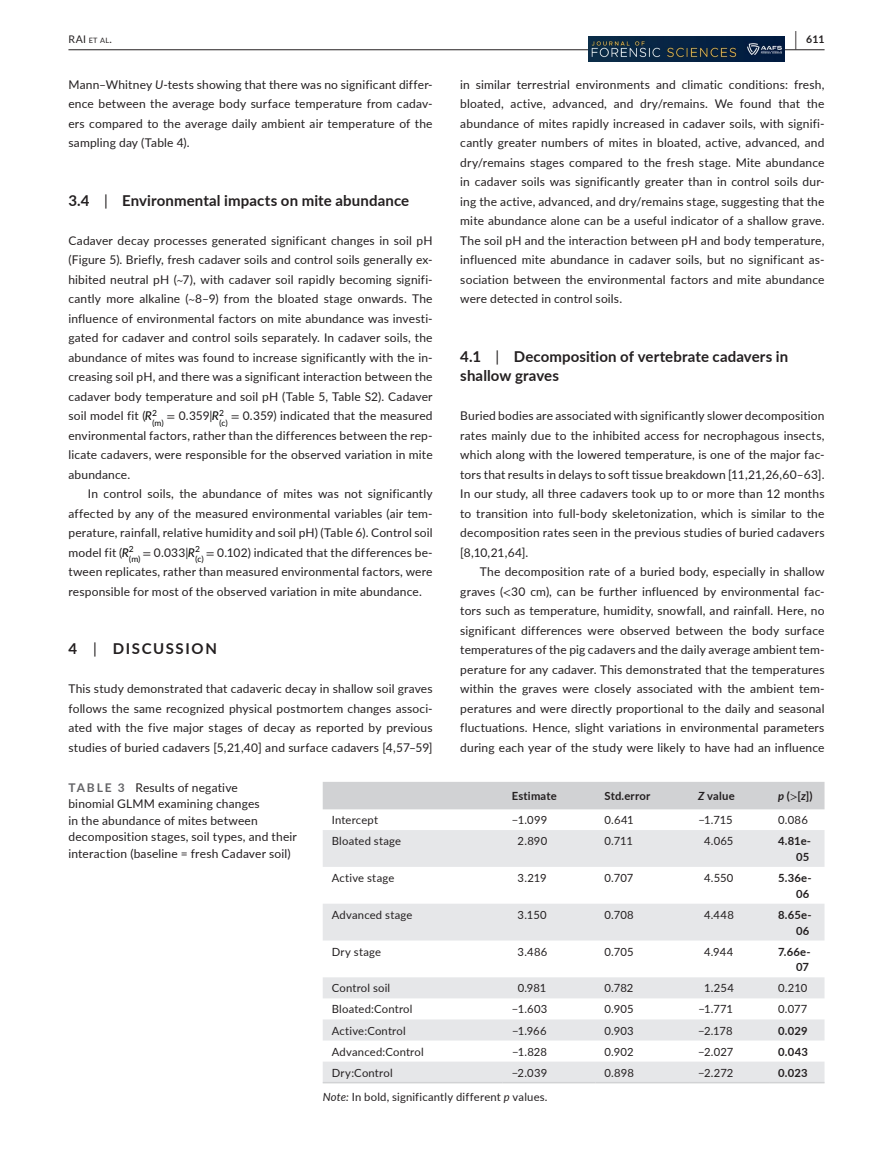
<style>
.page{position:relative;width:893px;height:1174px;background:#fff}
.page>*{position:absolute;margin:0;border:0;box-sizing:border-box;transform-origin:0 0}
.t1{font:700 15px/19.5px "Lato";letter-spacing:.01em;color:#231f20}
.t2{font:700 15px "Lato";letter-spacing:.11em;color:#231f20}
.t3{font:12px/19.5px "Lato";letter-spacing:.015em;color:#231f20;text-align:justify}
.t4{font:11.25px "Lato";letter-spacing:.015em;color:#231f20}
.t5{font:700 11.25px/15.8px "Lato";letter-spacing:.015em;color:#231f20;text-align:right}
.t6{font:10.5px "Lato";color:#231f20}
.t7{font:700 10.5px "Lato";color:#231f20}
.s1{font-size:7.35px}
.s2{font-size:19.5px}
.s3{font-style:italic}
.s4{font-weight:400}
.s5{font-family:"STIX"}
.s6{font-style:italic;color:#000}
.s7{font-family:"STIX";font-weight:400}
.s8{font-weight:700;color:#636366}
</style>
<div class="page">
<hr style="left:68px;top:49px;width:756px;height:1px;background:#231f20">
<img style="left:588px;top:36px;width:197px;height:26px">
<div style="left:323px;top:782px;width:501px;height:27px;background:#d1d2d4"></div>
<svg style="left:323px;top:830px;width:501px;height:252px;fill:#e6e7e9"></svg>
<hr style="left:323px;top:1082px;width:180px;height:1px;background:#d1d2d4">
<hr style="left:503px;top:1082px;width:92px;height:1px;background:#d1d2d4">
<hr style="left:595px;top:1082px;width:94px;height:1px;background:#d1d2d4">
<hr style="left:689px;top:1082px;width:80px;height:1px;background:#d1d2d4">
<hr style="left:769px;top:1082px;width:55px;height:1px;background:#d1d2d4">
<p class="t6" style="left:68px;top:31px;width:45px">RAI <span class="s1">et al</span>.</p>
<p class="t7" style="left:795px;top:31px;width:31px"><span class="s2">|</span> 611</p>
<p class="t3" style="left:68px;top:74px;width:366px">Mann–Whitney <span class="s3">U</span>-tests showing that there was no significant differ&shy;ence between the average body surface temperature from cadav&shy;ers compared to the average daily ambient air temperature of the sampling day (Table 4).</p>
<p class="t3" style="left:460px;top:74px;width:366px">in similar terrestrial environments and climatic conditions: fresh, bloated, active, advanced, and dry/remains. We found that the abundance of mites rapidly increased in cadaver soils, with signifi&shy;cantly greater numbers of mites in bloated, active, advanced, and dry/remains stages compared to the fresh stage. Mite abundance in cadaver soils was significantly greater than in control soils dur&shy;ing the active, advanced, and dry/remains stage, suggesting that the mite abundance alone can be a useful indicator of a shallow grave.<br>The soil pH and the interaction between pH and body temperature, influenced mite abundance in cadaver soils, but no significant as&shy;sociation between the environmental factors and mite abundance were detected in control soils.</p>
<p class="t1" style="left:68px;top:190px;width:342px">3.4 <span class="s4">|</span> Environmental impacts on mite abundance</p>
<p class="t3" style="left:68px;top:230px;width:366px">Cadaver decay processes generated significant changes in soil pH (Figure 5). Briefly, fresh cadaver soils and control soils generally ex&shy;hibited neutral pH (<span class="s5">~</span>7), with cadaver soil rapidly becoming signifi&shy;cantly more alkaline (<span class="s5">~</span>8–9) from the bloated stage onwards. The influence of environmental factors on mite abundance was investi&shy;gated for cadaver and control soils separately. In cadaver soils, the abundance of mites was found to increase significantly with the in&shy;creasing soil pH, and there was a significant interaction between the cadaver body temperature and soil pH (Table 5, Table S2). Cadaver soil model fit (<span class="s6">R</span><sup>2</sup></p>
<p class="t1" style="left:460px;top:346px;width:329px">4.1 <span class="s4">|</span> Decomposition of vertebrate cadavers in shallow graves</p>
<p class="t3" style="left:460px;top:405px;width:366px">Buried bodies are associated with significantly slower decomposition rates mainly due to the inhibited access for necrophagous insects, which along with the lowered temperature, is one of the major fac&shy;tors that results in delays to soft tissue breakdown [11,21,26,60–63].<br>In our study, all three cadavers took up to or more than 12 months to transition into full-body skeletonization, which is similar to the decomposition rates seen in the previous studies of buried cadavers [8,10,21,64].</p>
<p class="t3" style="left:460px;top:561px;width:366px;text-indent:20px">The decomposition rate of a buried body, especially in shallow graves (<span class="s5">&lt;</span>30 cm), can be further influenced by environmental fac&shy;tors such as temperature, humidity, snowfall, and rainfall. Here, no significant differences were observed between the body surface temperatures of the pig cadavers and the daily average ambient tem&shy;perature for any cadaver. This demonstrated that the temperatures within the graves were closely associated with the ambient tem&shy;peratures and were directly proportional to the daily and seasonal fluctuations. Hence, slight variations in environmental parameters during each year of the study were likely to have had an influence</p>
<p class="t5" style="left:512px;top:787px;width:47px">Estimate</p>
<p class="t5" style="left:604px;top:787px;width:47px">Std.error</p>
<p class="t5" style="left:698px;top:787px;width:38px"><span class="s3">Z</span> value</p>
<p class="t5" style="left:778px;top:787px;width:36px"><span class="s3">p</span> (<span class="s7">&gt;</span>[<span class="s3">z</span>])</p>
<p class="t3" style="left:152px;top:405px;width:73px"><sub>(m)</sub> <span class="s5">=</span> 0.359|<span class="s6">R</span><sup>2</sup></p>
<p class="t3" style="left:68px;top:405px;width:366px;text-indent:151px"><sub>(c)</sub> <span class="s5">=</span> 0.359) indicated that the measured environmental factors, rather than the differences between the rep&shy;licate cadavers, were responsible for the observed variation in mite abundance.</p>
<p class="t3" style="left:68px;top:483px;width:366px;text-indent:20px">In control soils, the abundance of mites was not significantly affected by any of the measured environmental variables (air tem&shy;perature, rainfall, relative humidity and soil pH) (Table 6). Control soil model fit (<span class="s6">R</span><sup>2</sup></p>
<p class="t3" style="left:129px;top:542px;width:73px"><sub>(m)</sub> <span class="s5">=</span> 0.033|<span class="s6">R</span><sup>2</sup></p>
<p class="t3" style="left:68px;top:542px;width:366px;text-indent:127px"><sub>(c)</sub> <span class="s5">=</span> 0.102) indicated that the differences be&shy;tween replicates, rather than measured environmental factors, were responsible for most of the observed variation in mite abundance.</p>
<p class="t2" style="left:68px;top:638px;width:150px">4 <span class="s4">|</span> DISCUSSION</p>
<p class="t3" style="left:68px;top:678px;width:366px">This study demonstrated that cadaveric decay in shallow soil graves follows the same recognized physical postmortem changes associ&shy;ated with the five major stages of decay as reported by previous studies of buried cadavers [5,21,40] and surface cadavers [4,57–59]</p>
<p class="t3" style="left:68px;top:778px;width:230px;line-height:16.5px;text-align:left"><span class="s8">TABLE 3</span> Results of negative<br>binomial GLMM examining changes<br>in the abundance of mites between decomposition stages, soil types, and their interaction (baseline = fresh Cadaver soil)</p>
<p class="t4" style="left:332px;top:812px;width:48px">Intercept</p>
<p class="t4" style="left:512px;top:812px;width:37px">−1.099</p>
<p class="t4" style="left:604px;top:812px;width:31px">0.641</p>
<p class="t4" style="left:698px;top:812px;width:36px">−1.715</p>
<p class="t4" style="left:778px;top:812px;width:31px">0.086</p>
<p class="t4" style="left:332px;top:833px;width:71px">Bloated stage</p>
<p class="t4" style="left:518px;top:833px;width:31px">2.890</p>
<p class="t4" style="left:604px;top:833px;width:30px">0.711</p>
<p class="t4" style="left:704px;top:833px;width:31px">4.065</p>
<p class="t5" style="left:778px;top:832px;width:35px">4.81e-<br>05</p>
<p class="t4" style="left:332px;top:869px;width:64px">Active stage</p>
<p class="t4" style="left:518px;top:869px;width:31px">3.219</p>
<p class="t4" style="left:604px;top:869px;width:30px">0.707</p>
<p class="t4" style="left:704px;top:869px;width:31px">4.550</p>
<p class="t5" style="left:778px;top:869px;width:35px">5.36e-<br>06</p>
<p class="t4" style="left:332px;top:906px;width:82px">Advanced stage</p>
<p class="t4" style="left:518px;top:906px;width:31px">3.150</p>
<p class="t4" style="left:604px;top:906px;width:31px">0.708</p>
<p class="t4" style="left:704px;top:906px;width:31px">4.448</p>
<p class="t5" style="left:778px;top:906px;width:35px">8.65e-<br>06</p>
<p class="t4" style="left:332px;top:943px;width:51px">Dry stage</p>
<p class="t4" style="left:518px;top:943px;width:31px">3.486</p>
<p class="t4" style="left:604px;top:943px;width:31px">0.705</p>
<p class="t4" style="left:704px;top:943px;width:31px">4.944</p>
<p class="t5" style="left:778px;top:943px;width:34px">7.66e-<br>07</p>
<p class="t4" style="left:332px;top:980px;width:60px">Control soil</p>
<p class="t4" style="left:518px;top:980px;width:30px">0.981</p>
<p class="t4" style="left:604px;top:980px;width:30px">0.782</p>
<p class="t4" style="left:704px;top:980px;width:31px">1.254</p>
<p class="t4" style="left:778px;top:980px;width:31px">0.210</p>
<p class="t4" style="left:332px;top:1001px;width:82px">Bloated:Control</p>
<p class="t4" style="left:512px;top:1001px;width:37px">−1.603</p>
<p class="t4" style="left:604px;top:1001px;width:31px">0.905</p>
<p class="t4" style="left:698px;top:1001px;width:36px">−1.771</p>
<p class="t4" style="left:778px;top:1001px;width:31px">0.077</p>
<p class="t4" style="left:332px;top:1022px;width:75px">Active:Control</p>
<p class="t4" style="left:512px;top:1022px;width:36px">−1.966</p>
<p class="t4" style="left:605px;top:1022px;width:31px">0.903</p>
<p class="t4" style="left:698px;top:1022px;width:36px">−2.178</p>
<p class="t5" style="left:778px;top:1022px;width:31px">0.029</p>
<p class="t4" style="left:332px;top:1043px;width:93px">Advanced:Control</p>
<p class="t4" style="left:512px;top:1043px;width:37px">−1.828</p>
<p class="t4" style="left:605px;top:1043px;width:31px">0.902</p>
<p class="t4" style="left:698px;top:1043px;width:37px">−2.027</p>
<p class="t5" style="left:778px;top:1043px;width:31px">0.043</p>
<p class="t4" style="left:332px;top:1064px;width:62px">Dry:Control</p>
<p class="t4" style="left:512px;top:1064px;width:37px">−2.039</p>
<p class="t4" style="left:605px;top:1064px;width:31px">0.898</p>
<p class="t4" style="left:698px;top:1064px;width:37px">−2.272</p>
<p class="t5" style="left:778px;top:1064px;width:31px">0.023</p>
<p class="t4" style="left:323px;top:1089px;width:226px"><span class="s3">Note:</span> In bold, significantly different <span class="s3">p</span> values.</p>
</div>
